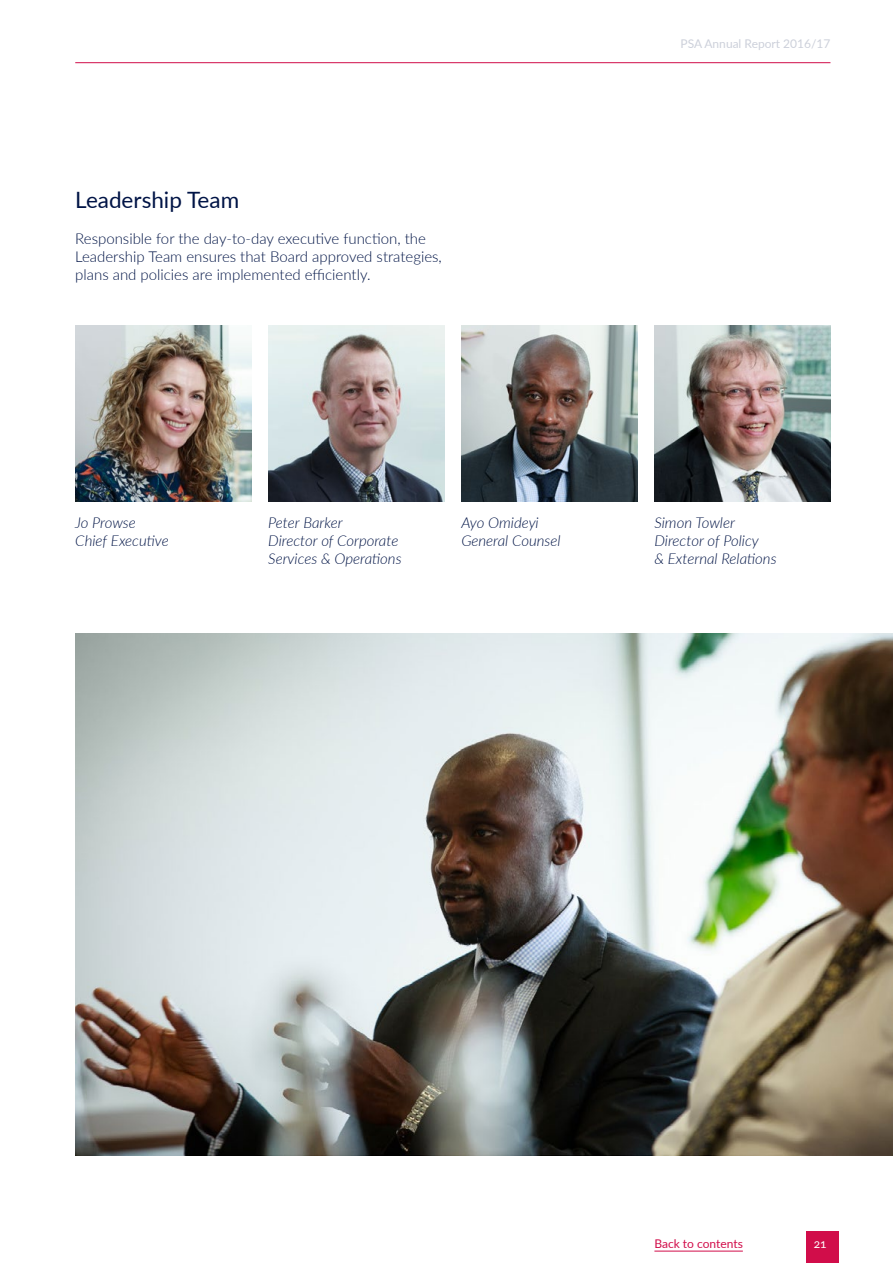
<style>
.page{position:relative;width:893px;height:1263px;background:#fff}
.page>*{position:absolute;margin:0;border:0;box-sizing:border-box;transform-origin:0 0}
.t1{font:22.5px "Lato";color:#001446}
.t2{font:italic 300 15px/18px "Lato";color:#001446}
.t3{font:300 15px/18px "Lato";color:#001446}
.t4{font:12px "Lato";color:#ccd0da}
.t5{font:12px "Lato";color:#d10d4a}
.t6{font:12px "Lato";color:#fff}
</style>
<div class="page">
<div style="left:806px;top:1231px;width:33px;height:32px;background:#d10d4a"></div>
<hr style="left:654px;top:1251px;width:89px;height:1px;background:#d10d4a">
<img style="left:461px;top:325px;width:176px;height:176px">
<img style="left:268px;top:325px;width:176px;height:176px">
<img style="left:75px;top:325px;width:176px;height:176px">
<img style="left:654px;top:325px;width:176px;height:176px">
<img style="left:75px;top:633px;width:818px;height:522px">
<hr style="left:75px;top:62px;width:755px;height:1px;background:#d10d4a">
<h1 class="t1" style="left:75px;top:184px;width:165px">Leadership Team</h1>
<p class="t3" style="left:75px;top:229px;width:368px">Responsible for the day-to-day executive function, the<br>Leadership Team ensures that Board approved strategies, plans and policies are implemented efficiently.</p>
<p class="t4" style="left:680px;top:35px;width:151px">PSA Annual Report 2016/17</p>
<p class="t2" style="left:75px;top:513px;width:95px">Jo Prowse<br>Chief Executive</p>
<p class="t2" style="left:461px;top:513px;width:101px">Ayo Omideyi<br>General Counsel</p>
<p class="t2" style="left:654px;top:513px;width:124px">Simon Towler<br>Director of Policy<br>&amp; External Relations</p>
<p class="t2" style="left:268px;top:513px;width:135px">Peter Barker<br>Director of Corporate<br>Services &amp; Operations</p>
<p class="t5" style="left:654px;top:1235px;width:90px">Back to contents</p>
<p class="t6" style="left:814px;top:1235px;width:14px">21</p>
</div>
